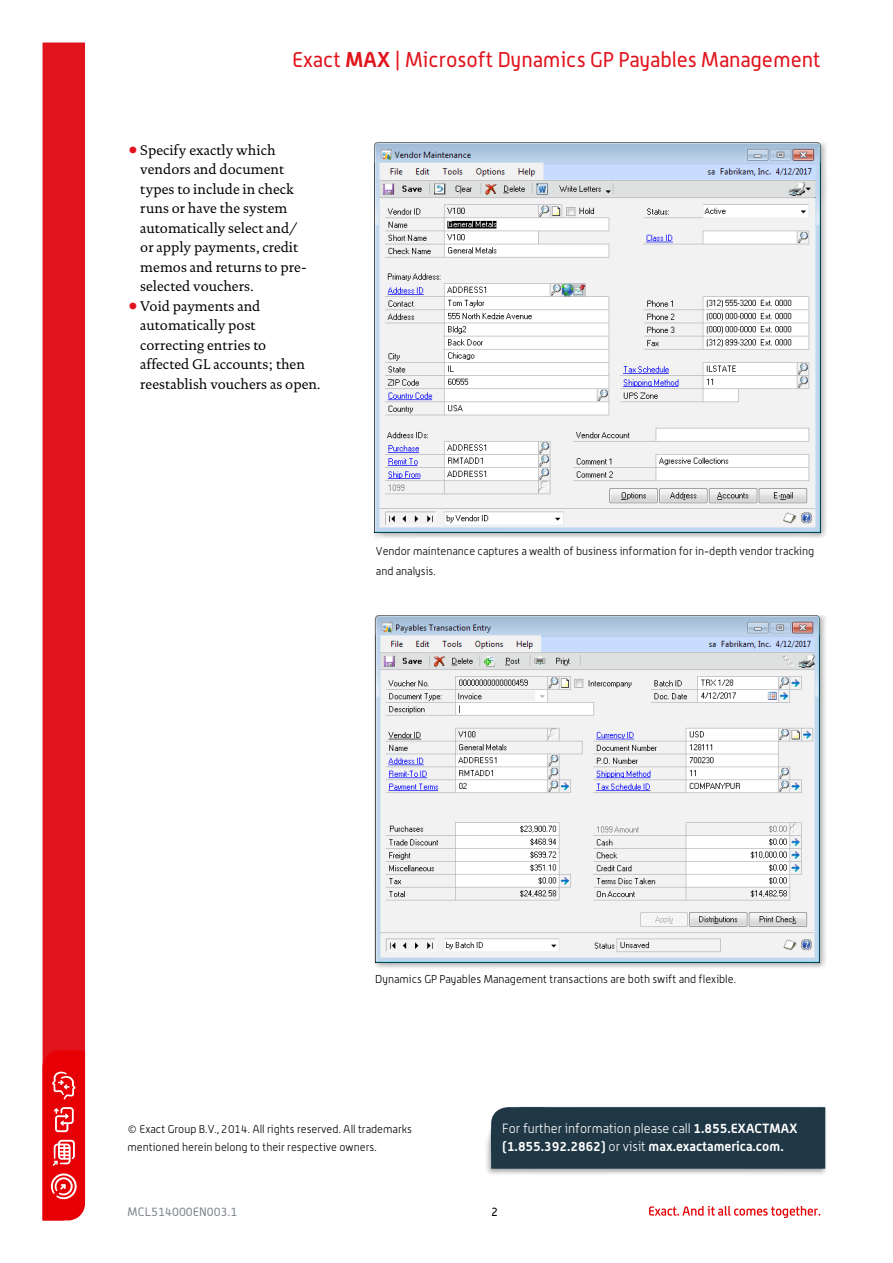
<style>
.page{position:relative;width:893px;height:1263px;background:#fff}
.page>*{position:absolute;margin:0;border:0;box-sizing:border-box;transform-origin:0 0}
.t1{font:21px "Alwyn OT";color:#e1141d}
.t2{font:14.25px/19.5px "DTL Documenta TOT";color:#000}
.t3{font:700 13.2px/18px "Alwyn OT";color:#fff}
.t4{font:12px "Alwyn OT";color:#80878e}
.t5{font:12px "Alwyn OT";color:#000}
.t6{font:300 11.25px/18px "Alwyn OT";color:#000}
.s1{font-weight:700}
.s2{font-family:"Alwyn OT";font-weight:700;font-size:22.5px;color:#e1141d}
.s3{font-weight:300}
</style>
<div class="page">
<div style="left:43px;top:43px;width:42px;height:1007px;background:#e1141d"></div>
<svg style="left:43px;top:1050px;width:42px;height:170px;background:#e92125"></svg>
<div style="left:374px;top:615px;width:453px;height:355px;background:#000;opacity:.35"></div>
<img style="left:375px;top:615px;width:445px;height:347px">
<div style="left:374px;top:143px;width:454px;height:397px;background:#000;opacity:.35"></div>
<img style="left:375px;top:143px;width:445px;height:389px">
<svg style="left:649px;top:1207px;width:171px;height:11px"></svg>
<div style="left:484px;top:1105px;width:344px;height:70px;background:#000;opacity:.35"></div>
<div style="left:491px;top:1107px;width:334px;height:62px;background:#203846"></div>
<div style="left:491px;top:1107px;width:65px;height:46px;background:#203846;border-radius:17px"></div>
<h1 class="t1" style="left:292px;top:47px;width:530px">Exact <span class="s1">MAX</span> | Microsoft Dynamics GP Payables Management</h1>
<p class="t2" style="left:140px;top:140px;width:168px;text-indent:-13px"><span class="s2">•</span>Specify exactly which vendors and document types to include in check runs or have the system automatically select and/ or apply payments, credit memos and returns to pre&shy;selected vouchers.</p>
<p class="t2" style="left:140px;top:296px;width:181px;text-indent:-13px"><span class="s2">•</span>Void payments and automatically post correcting entries to<br>affected GL accounts; then reestablish vouchers as open.</p>
<p class="t6" style="left:376px;top:541px;width:440px;line-height:19.5px">Vendor maintenance captures a wealth of business information for in-depth vendor tracking and analysis.</p>
<p class="t6" style="left:375px;top:970px;width:362px">Dynamics GP Payables Management transactions are both swift and flexible.</p>
<p class="t6" style="left:128px;top:1120px;width:286px">© Exact Group B.V., 2014. All rights reserved. All trademarks mentioned herein belong to their respective owners.</p>
<p class="t4" style="left:128px;top:1204px;width:111px">MCL514000EN003.1</p>
<p class="t3" style="left:502px;top:1118px;width:297px"><span class="s3">For further information please call</span> 1.855.EXACTMAX (1.855.392.2862) <span class="s3">or visit</span> max.exactamerica.com.</p>
<p class="t5" style="left:491px;top:1204px;width:8px">2</p>
</div>
